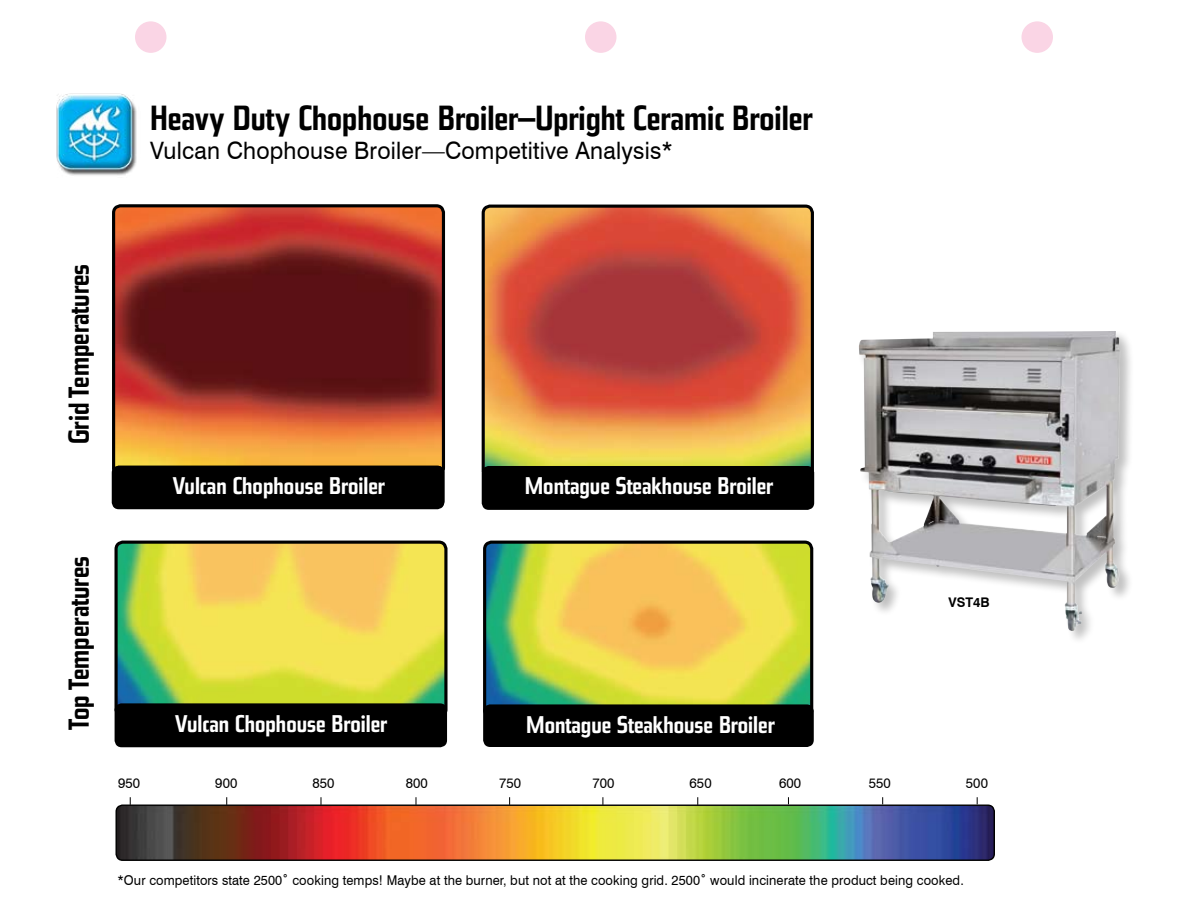
<style>
.page{position:relative;width:1188px;height:918px;background:#fff}
.page>*{position:absolute;margin:0;border:0;box-sizing:border-box;transform-origin:0 0}
.t1{font:700 34.5px "Steile Futura BQ";color:#000}
.t2{font:700 28.5px "Steile Futura BQ";color:#000}
.t3{font:24px "Swiss 721 BT";letter-spacing:.01em;color:#000;scale:.95 1}
.t4{font:700 23.85px "Steile Futura BQ";color:#fff}
.t5{font:13.95px "Swiss 721 BT";letter-spacing:.01em;color:#000;scale:.95 1}
.t6{font:13.5px "Swiss 721 BT";letter-spacing:.01em;color:#000;scale:.95 1}
.t7{font:700 13.35px "Swiss 721 BT";color:#000}
</style>
<div class="page">
<img style="left:56px;top:93px;width:81px;height:83px">
<div style="left:135px;top:21px;width:31px;height:32px;background:#fad5e5;border-radius:50%"></div>
<div style="left:585px;top:21px;width:31px;height:32px;background:#fad5e5;border-radius:50%"></div>
<div style="left:1022px;top:21px;width:31px;height:32px;background:#fad5e5;border-radius:50%"></div>
<div style="left:857px;top:330px;width:322px;height:358px;background:#000;opacity:.25"></div>
<img style="left:859px;top:331px;width:255px;height:300px">
<img style="left:116px;top:208px;width:325px;height:258px">
<div style="left:112px;top:204px;width:333px;height:273px;border:3px solid #000;border-radius:7px"></div>
<div style="left:112px;top:466px;width:332px;height:43px;background:#000;border-radius:7px"></div>
<img style="left:484px;top:206px;width:328px;height:260px">
<div style="left:482px;top:205px;width:332px;height:274px;border:3px solid #000;border-radius:7px"></div>
<div style="left:482px;top:466px;width:332px;height:44px;background:#000;border-radius:7px"></div>
<img style="left:118px;top:545px;width:326px;height:159px">
<div style="left:114px;top:541px;width:334px;height:177px;border:3px solid #000;border-radius:7px"></div>
<div style="left:115px;top:703px;width:332px;height:44px;background:#000;border-radius:7px"></div>
<img style="left:487px;top:542px;width:325px;height:162px">
<div style="left:483px;top:541px;width:330px;height:178px;border:3px solid #000;border-radius:7px"></div>
<div style="left:483px;top:704px;width:331px;height:43px;background:#000;border-radius:7px"></div>
<img style="left:116px;top:805px;width:878px;height:55px">
<div style="left:116px;top:805px;width:879px;height:56px;border:1px solid #000;border-radius:6px"></div>
<h1 class="t1" style="left:150px;top:98px;width:664px">Heavy Duty Chophouse Broiler—Upright Ceramic Broiler</h1>
<h3 class="t3" style="left:150px;top:135px;width:552px">Vulcan Chophouse Broiler—Competitive Analysis*</h3>
<h2 class="t2" style="left:62px;top:444px;width:182px;rotate:-90deg">Grid Temperatures</h2>
<h2 class="t2" style="left:62px;top:730px;width:175px;rotate:-90deg">Top Temperatures</h2>
<h3 class="t4" style="left:173px;top:472px;width:214px">Vulcan Chophouse Broiler</h3>
<h3 class="t4" style="left:525px;top:472px;width:250px">Montague Steakhouse Broiler</h3>
<h3 class="t4" style="left:175px;top:710px;width:214px">Vulcan Chophouse Broiler</h3>
<h3 class="t4" style="left:526px;top:711px;width:250px">Montague Steakhouse Broiler</h3>
<p class="t7" style="left:949px;top:594px;width:43px">VST4B</p>
<p class="t5" style="left:118px;top:774px;width:25px">950</p>
<p class="t5" style="left:215px;top:774px;width:25px">900</p>
<p class="t5" style="left:312px;top:774px;width:25px">850</p>
<p class="t5" style="left:406px;top:774px;width:25px">800</p>
<p class="t5" style="left:499px;top:774px;width:25px">750</p>
<p class="t5" style="left:592px;top:774px;width:25px">700</p>
<p class="t5" style="left:690px;top:774px;width:25px">650</p>
<p class="t5" style="left:779px;top:774px;width:25px">600</p>
<p class="t5" style="left:869px;top:774px;width:25px">550</p>
<p class="t5" style="left:966px;top:774px;width:25px">500</p>
<p class="t6" style="left:117px;top:872px;width:892px">*Our competitors state 2500˚ cooking temps! Maybe at the burner, but not at the cooking grid. 2500˚ would incinerate the product being cooked.</p>
</div>
